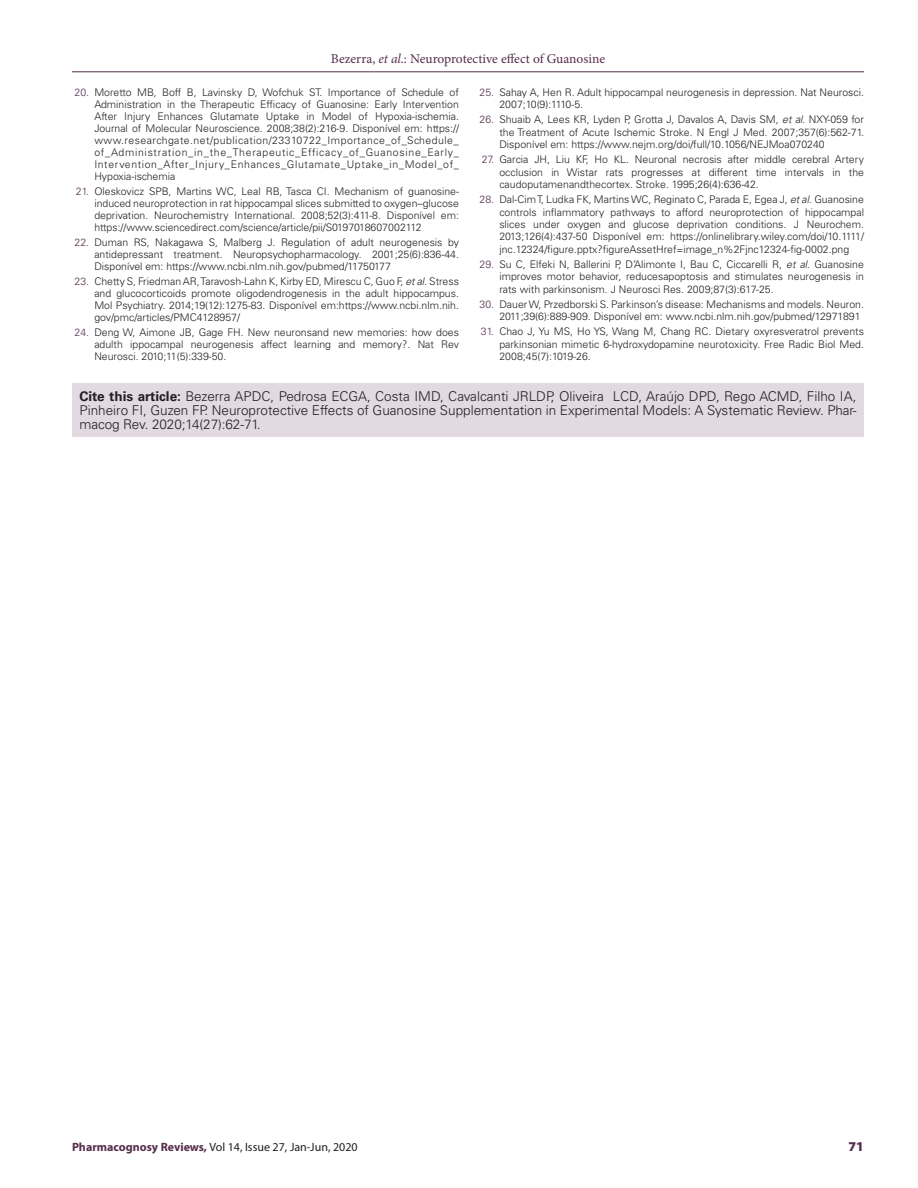
<style>
.page{position:relative;width:918px;height:1188px;background:#fff}
.page>*{position:absolute;margin:0;border:0;box-sizing:border-box;transform-origin:0 0}
.ABS_TXT{font:300 13.5px/14.2px "Univers LT Std";letter-spacing:-.005em;color:#231f20;text-align:justify}
.t1{font:13.5px "Minion Pro";color:#572c4c}
.t2{font:900 13.5px "Myriad Pro";color:#572c4c}
.t3{font:12px "Myriad Pro";color:#231f20}
.t4{font:300 10.5px/12px "Univers LT Std";color:#231f20;text-align:justify}
.s1{font-style:italic}
.s2{color:#572c4c}
.s3{font-weight:700}
.s4{font-weight:700;color:#572c4c}
</style>
<div class="page">
<hr style="left:72px;top:72px;width:792px;height:1px;background:#572c4c">
<div style="left:72px;top:384px;width:792px;height:53px;background:#e2d9e1"></div>
<p class="t1" style="left:331px;top:50px;width:276px">Bezerra, <span class="s1">et al</span>.: Neuroprotective effect of Guanosine</p>
<p class="t4" style="left:94px;top:86px;width:366px;text-indent:-20px"><span class="s2">20.</span> Moretto MB, Boff B, Lavinsky D, Wofchuk ST. Importance of Schedule of Administration in the Therapeutic Efficacy of Guanosine: Early Intervention After Injury Enhances Glutamate Uptake in Model of Hypoxia-ischemia.<br>Journal of Molecular Neuroscience. 2008;38(2):216-9. Disponível em: https:// www.researchgate.net/publication/23310722_Importance_of_Schedule_ of_Administration_in_the_Therapeutic_Efficacy_of_Guanosine_Early_ Intervention_After_Injury_Enhances_Glutamate_Uptake_in_Model_of_ Hypoxia-ischemia</p>
<p class="t4" style="left:94px;top:185px;width:366px;text-indent:-18px"><span class="s2">21.</span> Oleskovicz SPB, Martins WC, Leal RB, Tasca CI. Mechanism of guanosine&shy;induced neuroprotection in rat hippocampal slices submitted to oxygen–glucose deprivation. Neurochemistry International. 2008;52(3):411-8. Disponível em: https://www.sciencedirect.com/science/article/pii/S0197018607002112</p>
<p class="t4" style="left:94px;top:236px;width:366px;text-indent:-20px"><span class="s2">22.</span> Duman RS, Nakagawa S, Malberg J. Regulation of adult neurogenesis by antidepressant treatment. Neuropsychopharmacology. 2001;25(6):836-44.<br>Disponível em: https://www.ncbi.nlm.nih.gov/pubmed/11750177</p>
<p class="t4" style="left:94px;top:275px;width:366px;text-indent:-20px"><span class="s2">23.</span> Chetty S, Friedman AR, Taravosh-Lahn K, Kirby ED, Mirescu C, Guo F, <span class="s1">et al</span>. Stress and glucocorticoids promote oligodendrogenesis in the adult hippocampus.<br>Mol Psychiatry. 2014;19(12):1275-83. Disponível em:https://www.ncbi.nlm.nih. gov/pmc/articles/PMC4128957/</p>
<p class="t4" style="left:94px;top:326px;width:366px;text-indent:-20px"><span class="s2">24.</span> Deng W, Aimone JB, Gage FH. New neuronsand new memories: how does adulth ippocampal neurogenesis affect learning and memory?. Nat Rev Neurosci. 2010;11(5):339-50.</p>
<p class="t4" style="left:499px;top:86px;width:366px;text-indent:-20px"><span class="s2">25.</span> Sahay A, Hen R. Adult hippocampal neurogenesis in depression. Nat Neurosci.<br>2007;10(9):1110-5.</p>
<p class="t4" style="left:499px;top:114px;width:366px;text-indent:-20px"><span class="s2">26.</span> Shuaib A, Lees KR, Lyden P, Grotta J, Davalos A, Davis SM, <span class="s1">et al</span>. NXY-059 for the Treatment of Acute Ischemic Stroke. N Engl J Med. 2007;357(6):562-71.<br>Disponível em: https://www.nejm.org/doi/full/10.1056/NEJMoa070240</p>
<p class="t4" style="left:499px;top:153px;width:366px;text-indent:-18px"><span class="s2">27.</span> Garcia JH, Liu KF, Ho KL. Neuronal necrosis after middle cerebral Artery occlusion in Wistar rats progresses at different time intervals in the caudoputamenandthecortex. Stroke. 1995;26(4):636-42.</p>
<p class="t4" style="left:499px;top:193px;width:366px;text-indent:-20px"><span class="s2">28.</span> Dal-Cim T, Ludka FK, Martins WC, Reginato C, Parada E, Egea J, <span class="s1">et al.</span> Guanosine controls inflammatory pathways to afford neuroprotection of hippocampal slices under oxygen and glucose deprivation conditions. J Neurochem.<br>2013;126(4):437-50 Disponível em: https://onlinelibrary.wiley.com/doi/10.1111/ jnc.12324/figure.pptx?figureAssetHref=image_n%2Fjnc12324-fig-0002.png</p>
<p class="t4" style="left:499px;top:258px;width:366px;text-indent:-20px"><span class="s2">29.</span> Su C, Elfeki N, Ballerini P, D’Alimonte I, Bau C, Ciccarelli R, <span class="s1">et al.</span> Guanosine improves motor behavior, reducesapoptosis and stimulates neurogenesis in rats with parkinsonism. J Neurosci Res. 2009;87(3):617-25.</p>
<p class="t4" style="left:499px;top:298px;width:366px;text-indent:-20px"><span class="s2">30.</span> Dauer W, Przedborski S. Parkinson’s disease: Mechanisms and models. Neuron.<br>2011;39(6):889-909. Disponível em: www.ncbi.nlm.nih.gov/pubmed/12971891</p>
<p class="t4" style="left:499px;top:326px;width:366px;text-indent:-18px"><span class="s2">31.</span> Chao J, Yu MS, Ho YS, Wang M, Chang RC. Dietary oxyresveratrol prevents parkinsonian mimetic 6-hydroxydopamine neurotoxicity. Free Radic Biol Med.<br>2008;45(7):1019-26.</p>
<p class="ABS_TXT" style="left:80px;top:389px;width:778px"><span class="s3">Cite this article:</span> Bezerra APDC, Pedrosa ECGA, Costa IMD, Cavalcanti JRLDP, Oliveira LCD, Araújo DPD, Rego ACMD, Filho IA, Pinheiro FI, Guzen FP. Neuroprotective Effects of Guanosine Supplementation in Experimental Models: A Systematic Review. Phar&shy;macog Rev. 2020;14(27):62-71.</p>
<p class="t3" style="left:72px;top:1139px;width:287px"><span class="s4">Pharmacognosy Reviews,</span> Vol 14, Issue 27, Jan-Jun, 2020</p>
<p class="t2" style="left:849px;top:1137px;width:17px">71</p>
</div>
